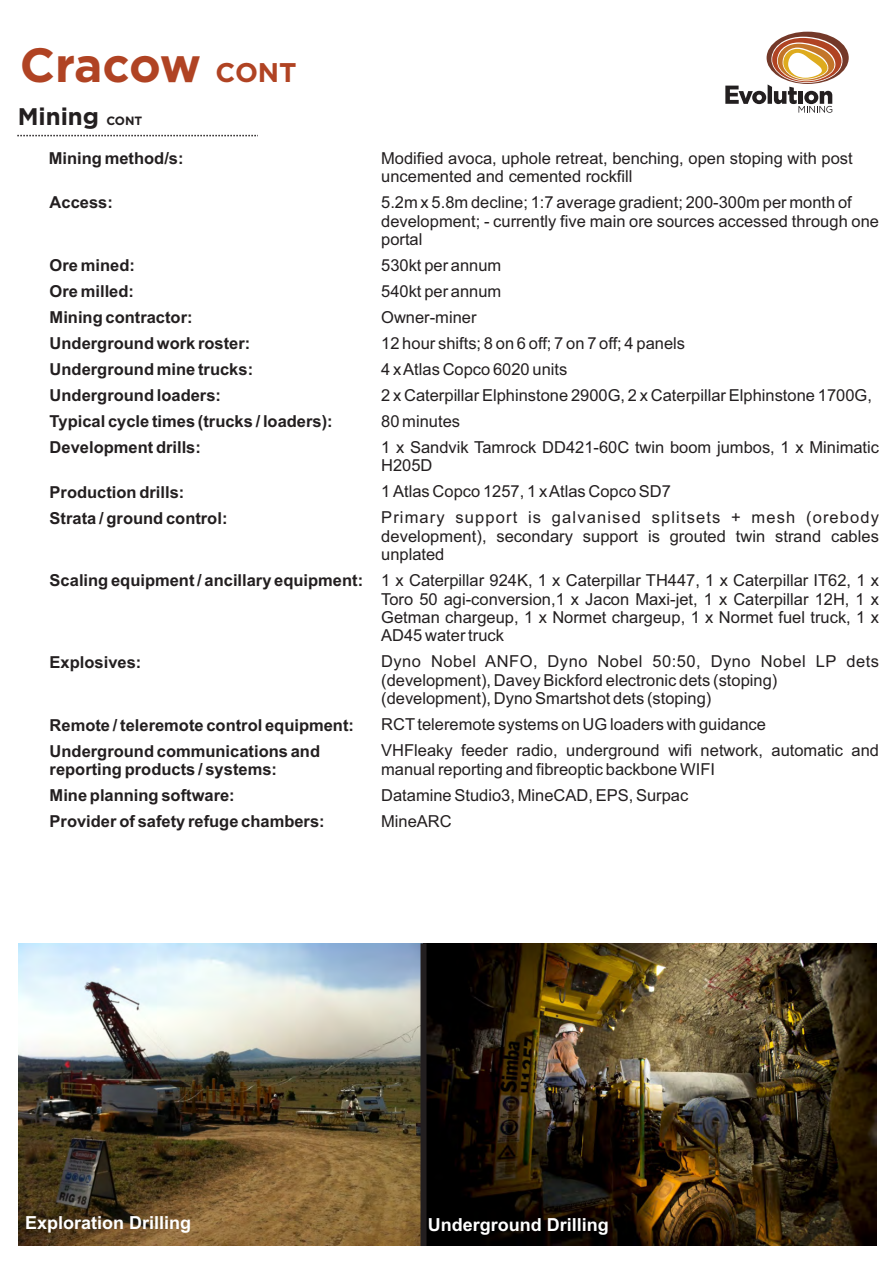
<style>
.page{position:relative;width:893px;height:1263px;background:#fff}
.page>*{position:absolute;margin:0;border:0;box-sizing:border-box;transform-origin:0 0}
.t1{font:700 48px "Gotham";letter-spacing:-.015em;color:#b04323}
.t2{font:700 24px "Gotham";color:#231f20}
.t3{font:700 18px "Arial";color:#fff}
.t4{font:16.5px/26px "Arial";color:#231f20}
.t5{font:700 16.5px/26px "Arial";color:#231f20}
.t6{font:16.5px/26px "Arial";letter-spacing:.07em;color:#231f20}
.s1{font-size:27px}
.s2{font-size:12px}
</style>
<div class="page">
<img style="left:19px;top:943px;width:858px;height:302px">
<div style="left:420px;top:943px;width:6px;height:303px;background:#231f20"></div>
<svg style="left:17px;top:135px;width:241px;height:1px"></svg>
<svg style="left:725px;top:32px;width:124px;height:81px"></svg>
<h1 class="t1" style="left:20px;top:43px;width:278px">Cracow <span class="s1">CONT</span></h1>
<h2 class="t2" style="left:18px;top:106px;width:126px">Mining <span class="s2">CONT</span></h2>
<p class="t5" style="left:49px;top:147px;width:136px">Mining method/s:</p>
<p class="t5" style="left:50px;top:191px;width:65px">Access:</p>
<p class="t5" style="left:50px;top:254px;width:285px">Ore mined:<br>Ore milled:<br>Mining contractor:<br>Underground work roster:<br>Underground mine trucks:<br>Underground loaders:<br>Typical cycle times (trucks / loaders):<br>Development drills:</p>
<p class="t5" style="left:50px;top:480px;width:179px">Production drills:<br>Strata / ground control:</p>
<p class="t5" style="left:50px;top:569px;width:315px">Scaling equipment / ancillary equipment:</p>
<p class="t5" style="left:50px;top:650px;width:93px">Explosives:</p>
<p class="t5" style="left:50px;top:713px;width:306px">Remote / teleremote control equipment:<br>Underground communications and</p>
<p class="t5" style="left:50px;top:758px;width:277px">reporting products / systems:<br>Mine planning software:<br>Provider of safety refuge chambers:</p>
<p class="t4" style="left:381px;top:150px;width:473px;line-height:18.5px">Modified avoca, uphole retreat, benching, open stoping with post uncemented and cemented rockfill</p>
<p class="t4" style="left:381px;top:195px;width:499px;line-height:18.5px">5.2m x 5.8m decline; 1:7 average gradient; 200-300m per month of development; - currently five main ore sources accessed through one portal</p>
<p class="t4" style="left:381px;top:254px;width:499px">530kt per annum<br>540kt per annum<br>Owner-miner<br>12 hour shifts; 8 on 6 off; 7 on 7 off; 4 panels<br>4 x Atlas Copco 6020 units<br>2 x Caterpillar Elphinstone 2900G, 2 x Caterpillar Elphinstone 1700G,<br>80 minutes<br>1 x Sandvik Tamrock DD421-60C twin boom jumbos, 1 x Minimatic</p>
<p class="t6" style="left:381px;top:454px;width:499px">H205D<br>1 Atlas Copco 1257, 1 x Atlas Copco SD7<br>Primary support is galvanised splitsets + mesh (orebody</p>
<p class="t4" style="left:381px;top:528px;width:499px;line-height:18.5px">development), secondary support is grouted twin strand cables unplated</p>
<p class="t4" style="left:381px;top:573px;width:499px;line-height:18.5px;text-align:justify">1 x Caterpillar 924K, 1 x Caterpillar TH447, 1 x Caterpillar IT62, 1 x Toro 50 agi-conversion,1 x Jacon Maxi-jet, 1 x Caterpillar 12H, 1 x Getman chargeup, 1 x Normet chargeup, 1 x Normet fuel truck, 1 x AD45 water truck</p>
<p class="t4" style="left:381px;top:654px;width:499px;line-height:18.5px">Dyno Nobel ANFO, Dyno Nobel 50:50, Dyno Nobel LP dets (development), Davey Bickford electronic dets (stoping) (development), Dyno Smartshot dets (stoping)</p>
<p class="t4" style="left:381px;top:713px;width:499px">RCT teleremote systems on UG loaders with guidance<br>VHFleaky feeder radio, underground wifi network, automatic and</p>
<p class="t4" style="left:381px;top:757px;width:335px">manual reporting and fibreoptic backbone WIFI<br>Datamine Studio3, MineCAD, EPS, Surpac<br>MineARC</p>
<p class="t3" style="left:25px;top:1216px;width:168px">Exploration Drilling</p>
<p class="t3" style="left:428px;top:1218px;width:183px">Underground Drilling</p>
</div>
